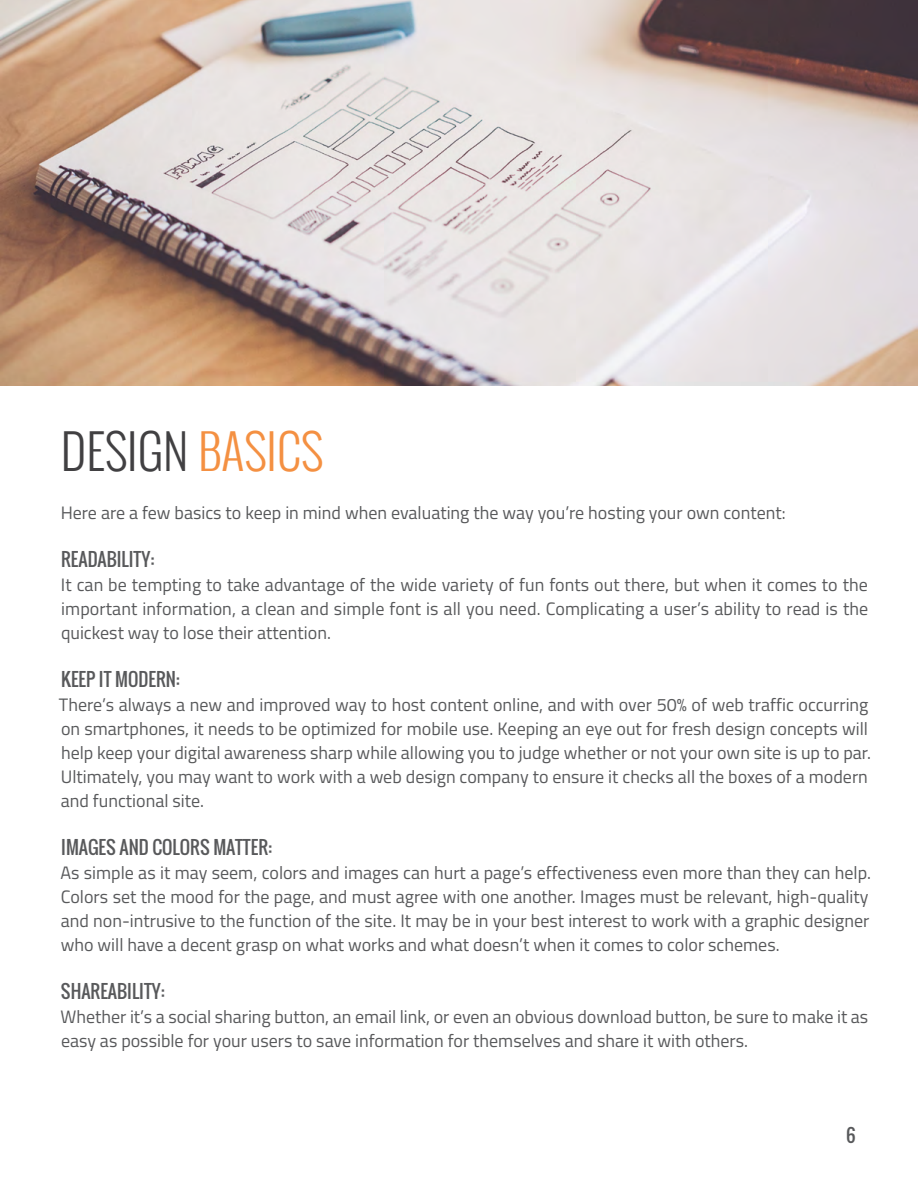
<style>
.page{position:relative;width:918px;height:1188px;background:#fff}
.page>*{position:absolute;margin:0;border:0;box-sizing:border-box;transform-origin:0 0}
.t1{font:300 48px "Oswald";color:#414042}
.t2{font:18px/24px "Titillium Web";color:#58595b}
.t3{font:18px "Oswald";color:#58595b}
.s1{color:#f49042}
</style>
<div class="page">
<img style="left:0;top:0;width:918px;height:386px">
<h1 class="t1" style="left:61px;top:416px;width:264px">DESIGN <span class="s1">BASICS</span></h1>
<p class="t2" style="left:61px;top:500px;width:726px">Here are a few basics to keep in mind when evaluating the way you’re hosting your own content:</p>
<p class="t3" style="left:61px;top:546px;width:95px">READABILITY:</p>
<p class="t2" style="left:61px;top:572px;width:809px;text-align:justify">It can be tempting to take advantage of the wide variety of fun fonts out there, but when it comes to the important information, a clean and simple font is all you need. Complicating a user’s ability to read is the quickest way to lose their attention.</p>
<p class="t3" style="left:61px;top:666px;width:120px">KEEP IT MODERN:</p>
<p class="t2" style="left:59px;top:692px;width:814px">There’s always a new and improved way to host content online, and with over 50% of web traffic occurring on smartphones, it needs to be optimized for mobile use. Keeping an eye out for fresh design concepts will help keep your digital awareness sharp while allowing you to judge whether or not your own site is up to par.<br>Ultimately, you may want to work with a web design company to ensure it checks all the boxes of a modern and functional site.</p>
<p class="t3" style="left:61px;top:834px;width:212px">IMAGES AND COLORS MATTER:</p>
<p class="t2" style="left:60px;top:860px;width:812px">As simple as it may seem, colors and images can hurt a page’s effectiveness even more than they can help.<br>Colors set the mood for the page, and must agree with one another. Images must be relevant, high-quality and non-intrusive to the function of the site. It may be in your best interest to work with a graphic designer who will have a decent grasp on what works and what doesn’t when it comes to color schemes.</p>
<p class="t3" style="left:61px;top:978px;width:105px">SHAREABILITY:</p>
<p class="t2" style="left:61px;top:1004px;width:809px">Whether it’s a social sharing button, an email link, or even an obvious download button, be sure to make it as easy as possible for your users to save information for themselves and share it with others.</p>
<p class="t3" style="left:846px;top:1122px;width:11px">6</p>
</div>
